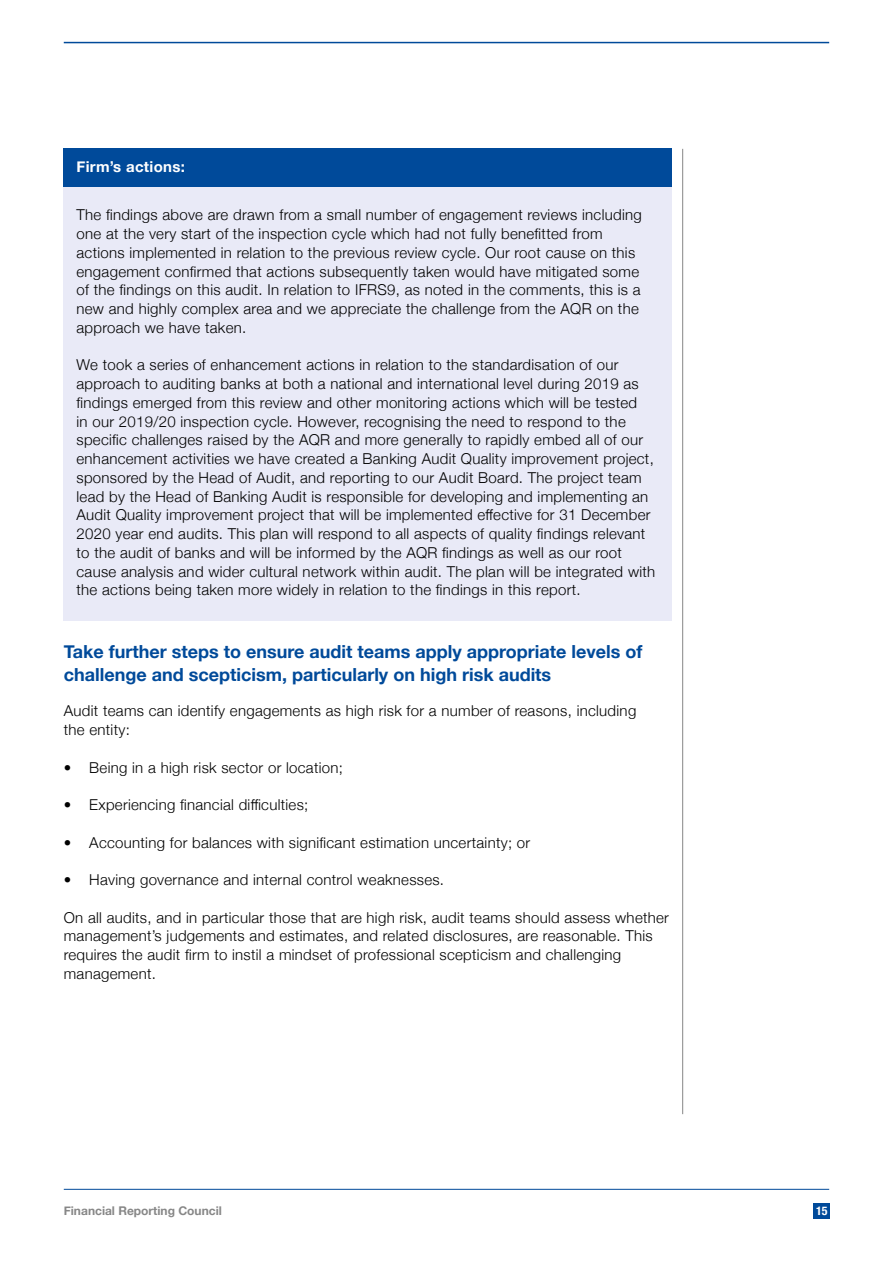
<style>
.page{position:relative;width:893px;height:1263px;background:#fff}
.page>*{position:absolute;margin:0;border:0;box-sizing:border-box;transform-origin:0 0}
.t1{font:700 18px/22.5px "Helvetica Neue";color:#004a9a}
.t2{font:300 15px/18.8px "Helvetica Neue";letter-spacing:.02em;color:#000}
.t3{font:700 15px "Helvetica Neue";letter-spacing:.02em;color:#fff}
.t4{font:700 12px "Helvetica Neue";color:#878787}
.t5{font:700 condensed 12px "Helvetica Neue";color:#fff}
</style>
<div class="page">
<div style="left:814px;top:1203px;width:16px;height:15px;background:#004a9a"></div>
<hr style="left:64px;top:42px;width:765px;height:1px;background:#004a9a">
<hr style="left:682px;top:149px;width:1px;height:965px;background:#878787">
<hr style="left:64px;top:1189px;width:765px;height:1px;background:#004a9a">
<div style="left:64px;top:149px;width:608px;height:38px;background:#004a9a"></div>
<div style="left:64px;top:187px;width:608px;height:434px;background:#e9eaf7"></div>
<p class="t3" style="left:77px;top:155px;width:110px">Firm’s actions:</p>
<p class="t2" style="left:77px;top:205px;width:567px">The findings above are drawn from a small number of engagement reviews including one at the very start of the inspection cycle which had not fully benefitted from actions implemented in relation to the previous review cycle. Our root cause on this engagement confirmed that actions subsequently taken would have mitigated some of the findings on this audit. In relation to IFRS9, as noted in the comments, this is a new and highly complex area and we appreciate the challenge from the AQR on the approach we have taken.</p>
<p class="t2" style="left:77px;top:355px;width:580px">We took a series of enhancement actions in relation to the standardisation of our approach to auditing banks at both a national and international level during 2019 as findings emerged from this review and other monitoring actions which will be tested<br>in our 2019/20 inspection cycle. However, recognising the need to respond to the specific challenges raised by the AQR and more generally to rapidly embed all of our enhancement activities we have created a Banking Audit Quality improvement project, sponsored by the Head of Audit, and reporting to our Audit Board. The project team lead by the Head of Banking Audit is responsible for developing and implementing an Audit Quality improvement project that will be implemented effective for 31 December 2020 year end audits. This plan will respond to all aspects of quality findings relevant to the audit of banks and will be informed by the AQR findings as well as our root cause analysis and wider cultural network within audit. The plan will be integrated with the actions being taken more widely in relation to the findings in this report.</p>
<p class="t1" style="left:64px;top:641px;width:580px">Take further steps to ensure audit teams apply appropriate levels of challenge and scepticism, particularly on high risk audits</p>
<p class="t2" style="left:64px;top:700px;width:574px">Audit teams can identify engagements as high risk for a number of reasons, including the entity:</p>
<p class="t2" style="left:64px;top:757px;width:281px">• Being in a high risk sector or location;</p>
<p class="t2" style="left:64px;top:794px;width:246px">• Experiencing financial difficulties;</p>
<p class="t2" style="left:64px;top:832px;width:468px">• Accounting for balances with significant estimation uncertainty; or</p>
<p class="t2" style="left:64px;top:869px;width:382px">• Having governance and internal control weaknesses.</p>
<p class="t2" style="left:64px;top:907px;width:607px">On all audits, and in particular those that are high risk, audit teams should assess whether management’s judgements and estimates, and related disclosures, are reasonable. This requires the audit firm to instil a mindset of professional scepticism and challenging management.</p>
<p class="t4" style="left:64px;top:1201px;width:160px">Financial Reporting Council</p>
<p class="t5" style="left:816px;top:1201px;width:13px">15</p>
</div>
